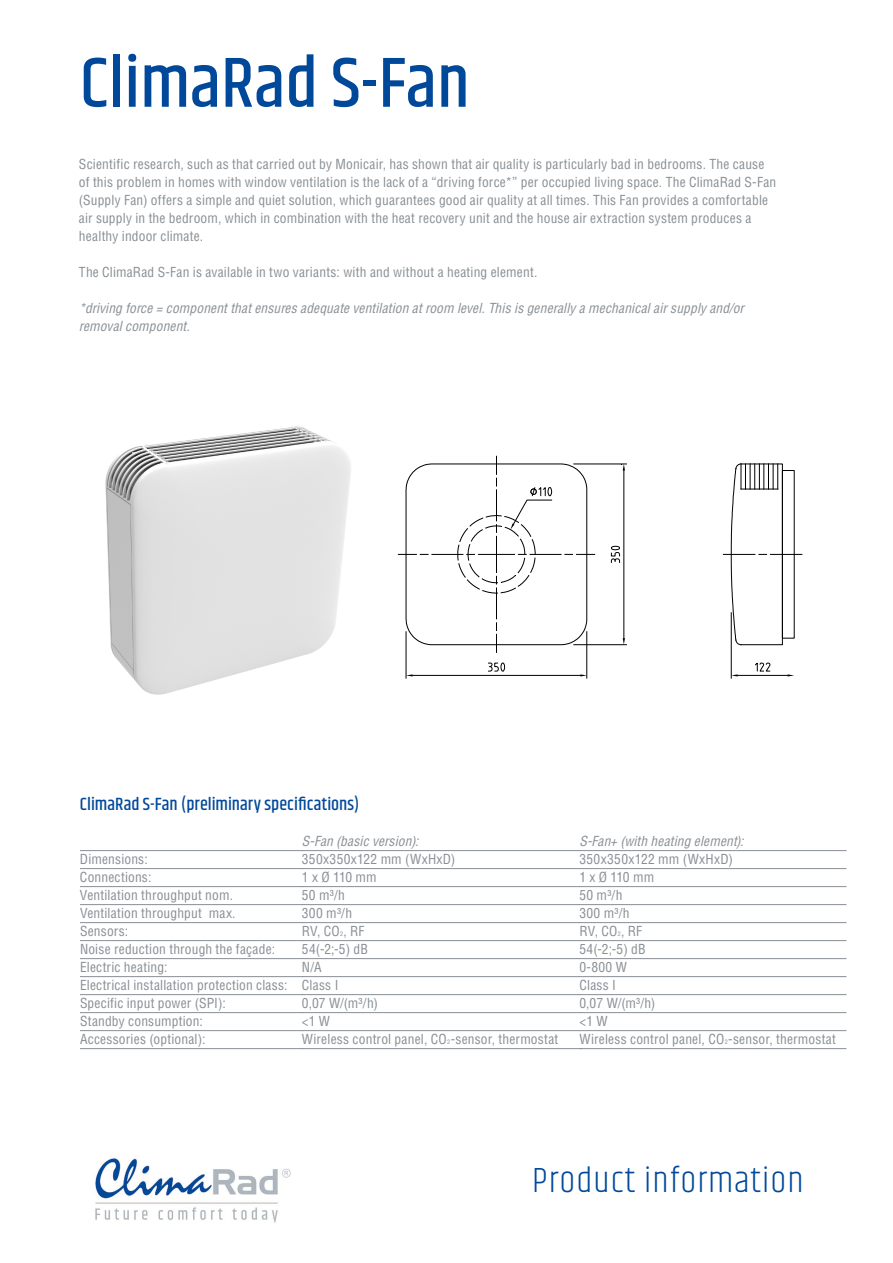
<style>
.page{position:relative;width:893px;height:1263px;background:#fff}
.page>*{position:absolute;margin:0;border:0;box-sizing:border-box;transform-origin:0 0}
.t1{font:500 72px "Khand";color:#00489a}
.t2{font:300 36px "Khand";letter-spacing:.03em;color:#00489a}
.t3{font:500 18px "Khand";color:#00489a}
.t4{font:condensed 13.5px/18px "Helvetica LT Std";letter-spacing:.015em;color:#888f94}
.t5{font:italic condensed 13.5px/18px "Helvetica LT Std";letter-spacing:.01em;color:#888f94}
.t6{font:condensed 6px "Helvetica LT Std";color:#888f94}
</style>
<div class="page">
<hr style="left:302px;top:850px;width:278px;height:1px;background:#888f94">
<hr style="left:302px;top:868px;width:278px;height:1px;background:#888f94">
<hr style="left:302px;top:886px;width:278px;height:1px;background:#888f94">
<hr style="left:302px;top:904px;width:278px;height:1px;background:#888f94">
<hr style="left:302px;top:922px;width:278px;height:1px;background:#888f94">
<hr style="left:302px;top:940px;width:278px;height:1px;background:#888f94">
<hr style="left:302px;top:958px;width:278px;height:1px;background:#888f94">
<hr style="left:302px;top:976px;width:278px;height:1px;background:#888f94">
<hr style="left:302px;top:994px;width:278px;height:1px;background:#888f94">
<hr style="left:302px;top:1012px;width:278px;height:1px;background:#888f94">
<hr style="left:302px;top:1030px;width:278px;height:1px;background:#888f94">
<hr style="left:302px;top:1048px;width:280px;height:1px;background:#888f94">
<hr style="left:80px;top:850px;width:223px;height:1px;background:#888f94">
<hr style="left:80px;top:868px;width:223px;height:1px;background:#888f94">
<hr style="left:80px;top:886px;width:223px;height:1px;background:#888f94">
<hr style="left:80px;top:904px;width:223px;height:1px;background:#888f94">
<hr style="left:80px;top:922px;width:223px;height:1px;background:#888f94">
<hr style="left:80px;top:940px;width:223px;height:1px;background:#888f94">
<hr style="left:80px;top:958px;width:222px;height:1px;background:#888f94">
<hr style="left:80px;top:976px;width:223px;height:1px;background:#888f94">
<hr style="left:80px;top:994px;width:223px;height:1px;background:#888f94">
<hr style="left:80px;top:1012px;width:223px;height:1px;background:#888f94">
<hr style="left:80px;top:1030px;width:223px;height:1px;background:#888f94">
<hr style="left:80px;top:1048px;width:223px;height:1px;background:#888f94">
<img style="left:95px;top:1158px;width:196px;height:65px">
<img style="left:105px;top:426px;width:318px;height:269px">
<hr style="left:579px;top:850px;width:267px;height:1px;background:#888f94">
<hr style="left:579px;top:868px;width:267px;height:1px;background:#888f94">
<hr style="left:579px;top:886px;width:267px;height:1px;background:#888f94">
<hr style="left:579px;top:904px;width:267px;height:1px;background:#888f94">
<hr style="left:579px;top:922px;width:267px;height:1px;background:#888f94">
<hr style="left:579px;top:940px;width:267px;height:1px;background:#888f94">
<hr style="left:579px;top:958px;width:267px;height:1px;background:#888f94">
<hr style="left:579px;top:976px;width:267px;height:1px;background:#888f94">
<hr style="left:579px;top:994px;width:267px;height:1px;background:#888f94">
<hr style="left:579px;top:1012px;width:267px;height:1px;background:#888f94">
<hr style="left:579px;top:1030px;width:267px;height:1px;background:#888f94">
<hr style="left:579px;top:1048px;width:267px;height:1px;background:#888f94">
<div style="left:782px;top:470px;width:12px;height:168px;border:1px solid #000"></div>
<hr style="left:723px;top:554px;width:32px;height:1px;background:#000">
<hr style="left:770px;top:554px;width:32px;height:1px;background:#000">
<svg style="left:731px;top:464px;width:47px;height:181px"></svg>
<hr style="left:574px;top:464px;width:52px;height:1px;background:#000">
<hr style="left:574px;top:644px;width:52px;height:1px;background:#000">
<hr style="left:624px;top:470px;width:1px;height:168px;background:#000">
<svg style="left:622px;top:464px;width:3px;height:6px"></svg>
<svg style="left:623px;top:638px;width:2px;height:7px"></svg>
<svg style="left:611px;top:546px;width:9px;height:17px"></svg>
<hr style="left:586px;top:632px;width:1px;height:46px;background:#000">
<hr style="left:406px;top:632px;width:1px;height:46px;background:#000">
<hr style="left:413px;top:675px;width:167px;height:1px;background:#000">
<svg style="left:580px;top:674px;width:7px;height:2px"></svg>
<svg style="left:406px;top:674px;width:7px;height:2px"></svg>
<svg style="left:488px;top:663px;width:17px;height:8px"></svg>
<hr style="left:731px;top:613px;width:1px;height:65px;background:#000">
<hr style="left:738px;top:675px;width:50px;height:1px;background:#000">
<svg style="left:731px;top:674px;width:7px;height:2px"></svg>
<svg style="left:755px;top:663px;width:15px;height:8px"></svg>
<svg style="left:398px;top:456px;width:197px;height:196px"></svg>
<h1 class="t1" style="left:80px;top:38px;width:391px">ClimaRad S-Fan</h1>
<p class="t4" style="left:79px;top:155px;width:699px">Scientific research, such as that carried out by Monicair, has shown that air quality is particularly bad in bedrooms. The cause of this problem in homes with window ventilation is the lack of a “driving force*” per occupied living space. The ClimaRad S-Fan (Supply Fan) offers a simple and quiet solution, which guarantees good air quality at all times. This Fan provides a comfortable air supply in the bedroom, which in combination with the heat recovery unit and the house air extraction system produces a healthy indoor climate.</p>
<p class="t4" style="left:79px;top:263px;width:460px">The ClimaRad S-Fan is available in two variants: with and without a heating element.</p>
<p class="t5" style="left:79px;top:299px;width:667px">*driving force = component that ensures adequate ventilation at room level. This is generally a mechanical air supply and/or removal component.</p>
<h3 class="t3" style="left:80px;top:793px;width:281px">ClimaRad S-Fan (preliminary specifications)</h3>
<p class="t4" style="left:80px;top:850px;width:209px">Dimensions:<br>Connections:<br>Ventilation throughput nom.<br>Ventilation throughput max.<br>Sensors:<br>Noise reduction through the façade:<br>Electric heating:<br>Electrical installation protection class:<br>Specific input power (SPI):<br>Standby consumption:<br>Accessories (optional):</p>
<p class="t5" style="left:302px;top:832px;width:118px">S-Fan (basic version):</p>
<p class="t4" style="left:302px;top:850px;width:155px">350x350x122 mm (WxHxD)<br>1 x Ø 110 mm<br>50 m³/h<br>300 m³/h<br>RV, CO , RF</p>
<p class="t6" style="left:340px;top:930px;width:4px">2</p>
<p class="t4" style="left:302px;top:940px;width:258px">54(-2;-5) dB<br>N/A<br>Class I<br>0,07 W/(m³/h)<br>&lt;1 W<br>Wireless control panel, CO -sensor, thermostat</p>
<p class="t6" style="left:447px;top:1038px;width:4px">2</p>
<p class="t5" style="left:579px;top:832px;width:166px">S-Fan+ (with heating element):</p>
<p class="t4" style="left:579px;top:850px;width:155px">350x350x122 mm (WxHxD)<br>1 x Ø 110 mm<br>50 m³/h<br>300 m³/h<br>RV, CO , RF</p>
<p class="t6" style="left:618px;top:930px;width:4px">2</p>
<p class="t4" style="left:579px;top:940px;width:258px">54(-2;-5) dB<br>0-800 W<br>Class I<br>0,07 W/(m³/h)<br>&lt;1 W<br>Wireless control panel, CO -sensor, thermostat</p>
<p class="t6" style="left:725px;top:1038px;width:4px">2</p>
<h2 class="t2" style="left:532px;top:1159px;width:273px">Product information</h2>
</div>
